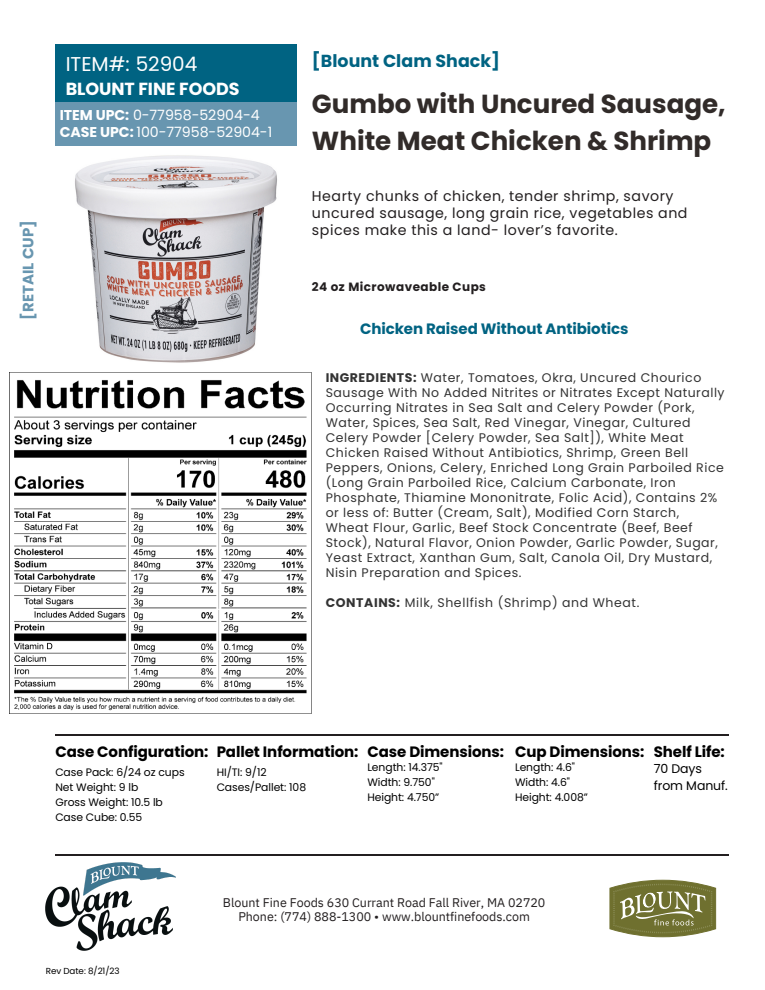
<style>
.page{position:relative;width:765px;height:990px;background:#fff}
.page>*{position:absolute;margin:0;border:0;box-sizing:border-box;transform-origin:0 0}
.t1{font:700 26.08px/36.3px "Poppins";color:#312b29}
.t2{font:20px "Poppins";letter-spacing:-.005em;color:#fff}
.t3{font:700 17.48px "Poppins";letter-spacing:-.005em;color:#fff}
.t4{font:700 17.4px "Poppins";color:#006382}
.t5{font:700 15px "Poppins";letter-spacing:-.005em;color:#000}
.t6{font:700 15px "Poppins";letter-spacing:-.005em;color:#006382}
.t7{font:700 15px "Poppins";color:#6896b0}
.t8{font:14.2px/16.8px "Poppins";letter-spacing:.035em;color:#231f20}
.t9{font:14.2px "Poppins";letter-spacing:-.005em;color:#fff}
.t10{font:12.48px/15px "Poppins";letter-spacing:.04em;color:#333}
.t11{font:12.48px/14.1px "IBM Plex Sans";color:#231f20;text-align:center}
.t12{font:12.48px "Poppins";letter-spacing:-.005em;color:#000}
.t13{font:700 12px "Poppins";letter-spacing:.04em;color:#231f20}
.t14{font:10.8px/15px "Poppins";letter-spacing:-.005em;color:#000}
.t15{font:8.76px "Poppins";letter-spacing:-.005em;color:#000}
.s1{font-weight:700}
</style>
<div class="page">
<div style="left:55px;top:45px;width:241px;height:58px;background:#006382"></div>
<div style="left:55px;top:103px;width:241px;height:43px;background:#6896b0"></div>
<svg style="left:610px;top:880px;width:106px;height:57px;background:#8b8c58"></svg>
<img style="left:46px;top:863px;width:130px;height:88px">
<hr style="left:55px;top:854px;width:674px;height:2px;background:#231f20">
<hr style="left:55px;top:735px;width:674px;height:1px;background:#231f20">
<img style="left:10px;top:372px;width:302px;height:342px">
<img style="left:75px;top:155px;width:202px;height:208px">
<p class="t2" style="left:66px;top:50px;width:133px">ITEM#: 52904</p>
<p class="t3" style="left:66px;top:77px;width:175px">BLOUNT FINE FOODS</p>
<p class="t9" style="left:60px;top:105px;width:201px"><span class="s1">ITEM UPC:</span> 0-77958-52904-4</p>
<p class="t9" style="left:60px;top:122px;width:214px"><span class="s1">CASE UPC:</span> 100-77958-52904-1</p>
<p class="t7" style="left:18px;top:320px;width:101px;rotate:-90deg">[RETAIL CUP]</p>
<p class="t4" style="left:312px;top:49px;width:190px">[Blount Clam Shack]</p>
<p class="t1" style="left:312px;top:86px;width:415px">Gumbo with Uncured Sausage,<br>White Meat Chicken &amp; Shrimp</p>
<p class="t8" style="left:312px;top:188px;width:377px">Hearty chunks of chicken, tender shrimp, savory uncured sausage, long grain rice, vegetables and spices make this a land- lover’s favorite.</p>
<p class="t13" style="left:312px;top:279px;width:176px">24 oz Microwaveable Cups</p>
<p class="t6" style="left:360px;top:318px;width:270px">Chicken Raised Without Antibiotics</p>
<p class="t10" style="left:326px;top:370px;width:400px"><span class="s1">INGREDIENTS:</span> Water, Tomatoes, Okra, Uncured Chourico Sausage With No Added Nitrites or Nitrates Except Naturally Occurring Nitrates in Sea Salt and Celery Powder (Pork, Water, Spices, Sea Salt, Red Vinegar, Vinegar, Cultured Celery Powder [Celery Powder, Sea Salt]), White Meat Chicken Raised Without Antibiotics, Shrimp, Green Bell Peppers, Onions, Celery, Enriched Long Grain Parboiled Rice (Long Grain Parboiled Rice, Calcium Carbonate, Iron Phosphate, Thiamine Mononitrate, Folic Acid), Contains 2% or less of: Butter (Cream, Salt), Modified Corn Starch, Wheat Flour, Garlic, Beef Stock Concentrate (Beef, Beef Stock), Natural Flavor, Onion Powder, Garlic Powder, Sugar, Yeast Extract, Xanthan Gum, Salt, Canola Oil, Dry Mustard, Nisin Preparation and Spices.</p>
<p class="t10" style="left:326px;top:595px;width:315px"><span class="s1">CONTAINS:</span> Milk, Shellfish (Shrimp) and Wheat.</p>
<p class="t5" style="left:55px;top:742px;width:155px">Case Configuration:</p>
<p class="t14" style="left:55px;top:765px;width:131px">Case Pack: 6/24 oz cups</p>
<p class="t14" style="left:55px;top:780px;width:84px">Net Weight: 9 lb</p>
<p class="t14" style="left:55px;top:795px;width:109px">Gross Weight: 10.5 lb</p>
<p class="t14" style="left:55px;top:810px;width:88px">Case Cube: 0.55</p>
<p class="t5" style="left:217px;top:742px;width:143px">Pallet Information:</p>
<p class="t14" style="left:217px;top:765px;width:51px">HI/TI: 9/12</p>
<p class="t14" style="left:217px;top:780px;width:91px">Cases/Pallet: 108</p>
<p class="t5" style="left:367px;top:742px;width:138px">Case Dimensions:</p>
<p class="t14" style="left:367px;top:760px;width:77px">Length: 14.375"</p>
<p class="t14" style="left:367px;top:775px;width:73px">Width: 9.750"<br>Height: 4.750”</p>
<p class="t5" style="left:515px;top:742px;width:131px">Cup Dimensions:</p>
<p class="t14" style="left:515px;top:760px;width:61px">Length: 4.6"</p>
<p class="t14" style="left:515px;top:775px;width:56px">Width: 4.6"</p>
<p class="t14" style="left:515px;top:790px;width:74px">Height: 4.008”</p>
<p class="t5" style="left:654px;top:742px;width:73px">Shelf Life:</p>
<p class="t12" style="left:654px;top:760px;width:50px">70 Days</p>
<p class="t12" style="left:654px;top:777px;width:76px">from Manuf.</p>
<p class="t15" style="left:46px;top:965px;width:75px">Rev Date: 8/21/23</p>
<p class="t11" style="left:223px;top:895px;width:324px">Blount Fine Foods 630 Currant Road Fall River, MA 02720<br>Phone: (774) 888-1300 • www.blountfinefoods.com</p>
</div>
